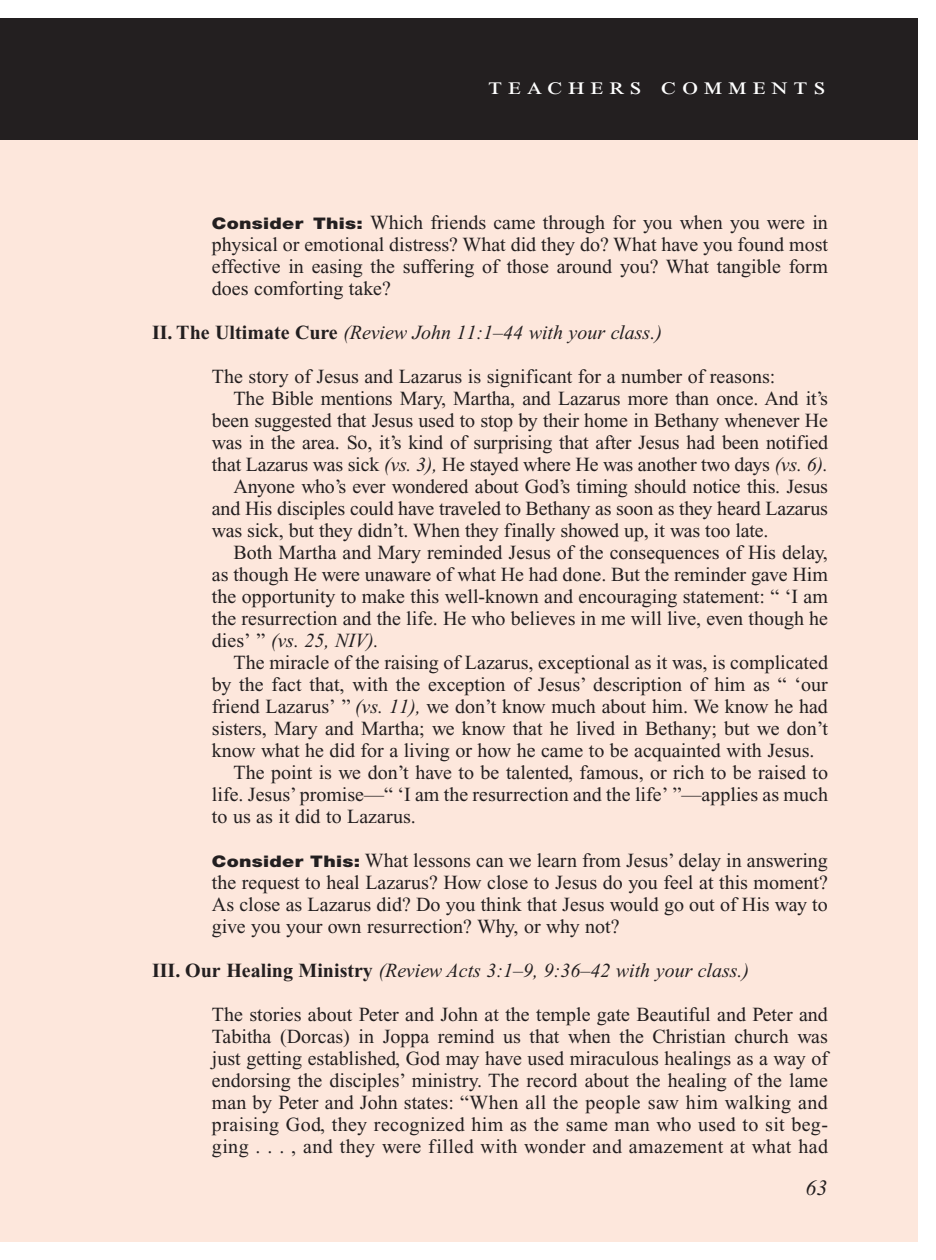
<style>
.page{position:relative;width:936px;height:1260px;background:#fff}
.page>*{position:absolute;margin:0;border:0;box-sizing:border-box;transform-origin:0 0}
.t1{font:24px "Times New Roman PS Std";letter-spacing:.2em;color:#fff;scale:1.2 1}
.t2{font:italic 22px "Times New Roman PS Std";color:#231f20}
.Objectives_Body_Text{font:20px/22px "Times New Roman PS Std";color:#231f20;text-align:justify}
.Roman_Numeral_Sub_He{font:italic 20px "Times New Roman PS Std";color:#231f20}
.s1{font-family:"Helvetica Neue LT Std";font-weight:900;font-size:16px}
.s2{font-weight:700;font-style:normal}
.s3{font-style:italic}
</style>
<div class="page">
<div style="left:0;top:134px;width:918px;height:1108px;background:#fde7dc"></div>
<div style="left:36px;top:18px;width:882px;height:122px;background:#231f20"></div>
<div style="left:0;top:18px;width:36px;height:122px;background:#231f20"></div>
<p class="t1" style="left:488px;top:73px;width:283px">teachers comments</p>
<p class="Objectives_Body_Text" style="left:212px;top:211px;width:618px;text-align:left"><span class="s1">Consider This:</span> Which friends came through for you when you were in physical or emotional distress? What did they do? What have you found most effective in easing the suffering of those around you? What tangible form does comforting take?</p>
<p class="Roman_Numeral_Sub_He" style="left:152px;top:321px;width:511px"><span class="s2">II. The Ultimate Cure</span> (Review John 11:1–44 with your class.)</p>
<p class="Objectives_Body_Text" style="left:212px;top:365px;width:565px">The story of Jesus and Lazarus is significant for a number of reasons:</p>
<p class="Objectives_Body_Text" style="left:212px;top:387px;width:618px;text-indent:22px">The Bible mentions Mary, Martha, and Lazarus more than once. And it’s been suggested that Jesus used to stop by their home in Bethany whenever He was in the area. So, it’s kind of surprising that after Jesus had been notified that Lazarus was sick <span class="s3">(vs. 3),</span> He stayed where He was another two days <span class="s3">(vs. 6).</span></p>
<p class="Objectives_Body_Text" style="left:212px;top:475px;width:618px;text-indent:22px">Anyone who’s ever wondered about God’s timing should notice this. Jesus and His disciples could have traveled to Bethany as soon as they heard Lazarus was sick, but they didn’t. When they finally showed up, it was too late.</p>
<p class="Objectives_Body_Text" style="left:212px;top:541px;width:618px;text-align:left;text-indent:22px">Both Martha and Mary reminded Jesus of the consequences of His delay, as though He were unaware of what He had done. But the reminder gave Him the opportunity to make this well-known and encouraging statement: “ ‘I am the resurrection and the life. He who believes in me will live, even though he dies’ ” <span class="s3">(vs. 25, NIV).</span></p>
<p class="Objectives_Body_Text" style="left:212px;top:651px;width:618px;text-indent:22px">The miracle of the raising of Lazarus, exceptional as it was, is complicated by the fact that, with the exception of Jesus’ description of him as “ ‘our friend Lazarus’ ” <span class="s3">(vs. 11),</span> we don’t know much about him. We know he had sisters, Mary and Martha; we know that he lived in Bethany; but we don’t know what he did for a living or how he came to be acquainted with Jesus.</p>
<p class="Objectives_Body_Text" style="left:212px;top:761px;width:618px;text-indent:22px">The point is we don’t have to be talented, famous, or rich to be raised to life. Jesus’ promise—“ ‘I am the resurrection and the life’ ”—applies as much to us as it did to Lazarus.</p>
<p class="Objectives_Body_Text" style="left:212px;top:849px;width:618px"><span class="s1">Consider This:</span> What lessons can we learn from Jesus’ delay in answering the request to heal Lazarus? How close to Jesus do you feel at this moment?<br>As close as Lazarus did? Do you think that Jesus would go out of His way to give you your own resurrection? Why, or why not?</p>
<p class="Roman_Numeral_Sub_He" style="left:152px;top:959px;width:599px"><span class="s2">III. Our Healing Ministry</span> (Review Acts 3:1–9, 9:36–42 with your class.)</p>
<p class="Objectives_Body_Text" style="left:212px;top:1003px;width:618px">The stories about Peter and John at the temple gate Beautiful and Peter and Tabitha (Dorcas) in Joppa remind us that when the Christian church was just getting established, God may have used miraculous healings as a way of endorsing the disciples’ ministry. The record about the healing of the lame man by Peter and John states: “When all the people saw him walking and praising God, they recognized him as the same man who used to sit beg&shy;ging . . . , and they were filled with wonder and amazement at what had</p>
<p class="t2" style="left:805px;top:1176px;width:23px">63</p>
</div>
